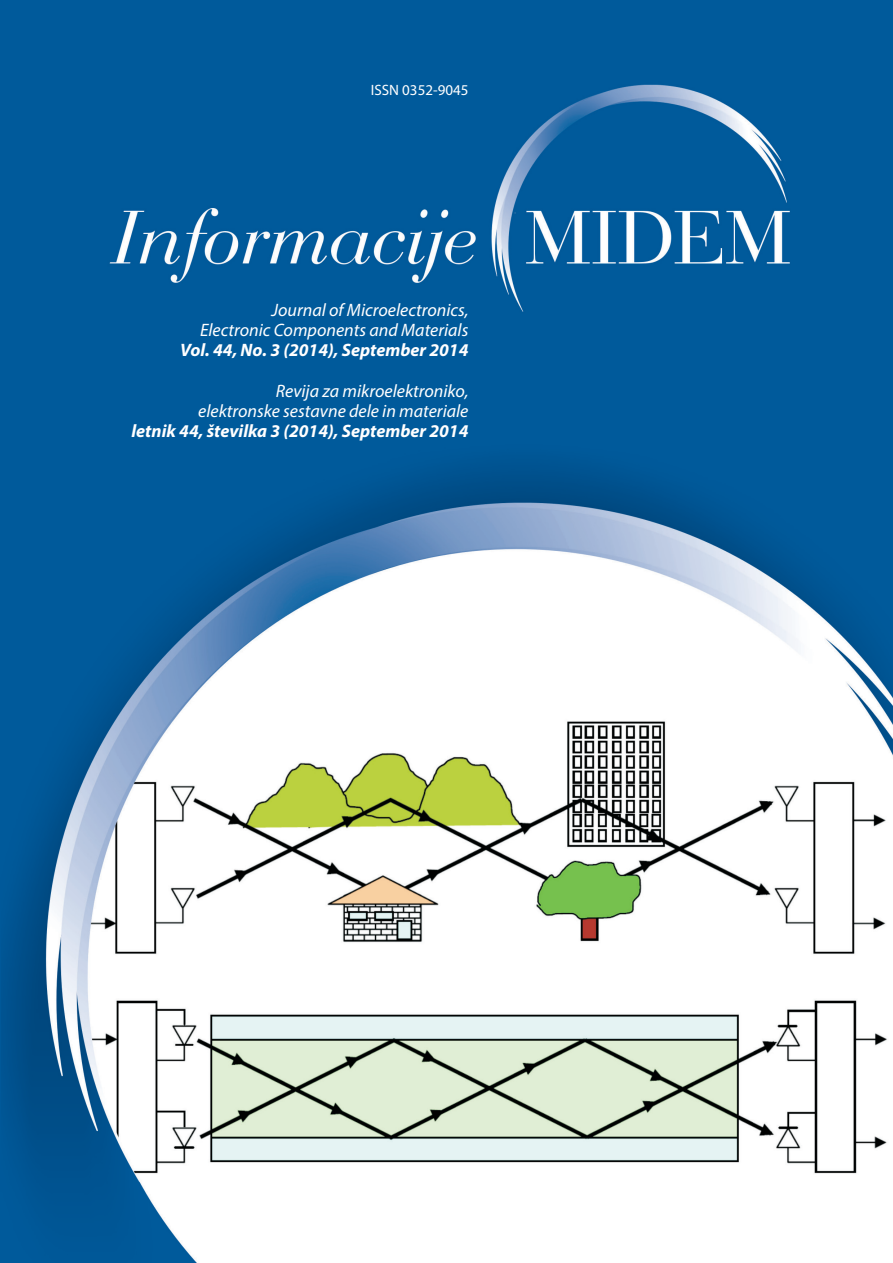
<style>
.page{position:relative;width:893px;height:1263px;background:#fff}
.page>*{position:absolute;margin:0;border:0;box-sizing:border-box;transform-origin:0 0}
.t1{font:italic 18px/20.2px "Myriad Pro";color:#fff;text-align:right}
.t2{font:italic 700 18px "Myriad Pro";color:#fff}
.t3{font:15px "Myriad Pro";color:#fff}
</style>
<div class="page">
<img style="left:0;top:0;width:893px;height:1263px">
<p class="t3" style="left:371px;top:81px;width:99px">ISSN 0352-9045</p>
<p class="t1" style="left:200px;top:299px;width:270px">Journal of Microelectronics,<br>Electronic Components and Materials</p>
<p class="t2" style="left:180px;top:339px;width:290px">Vol. 44, No. 3 (2014), September 2014</p>
<p class="t1" style="left:198px;top:380px;width:272px">Revija za mikroelektroniko, elektronske sestavne dele in materiale</p>
<p class="t2" style="left:131px;top:420px;width:338px">letnik 44, številka 3 (2014), September 2014</p>
</div>
